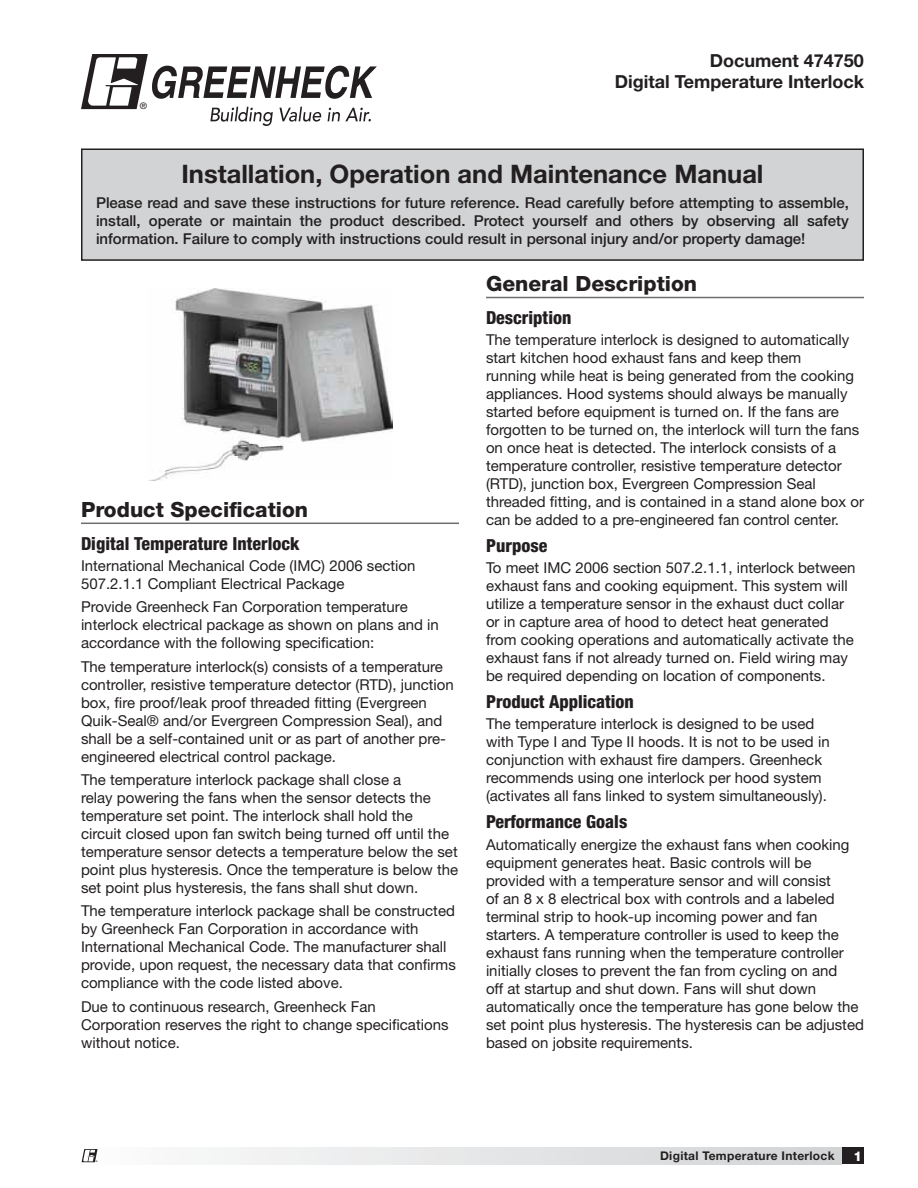
<style>
.page{position:relative;width:918px;height:1188px;background:#fff}
.page>*{position:absolute;margin:0;border:0;box-sizing:border-box;transform-origin:0 0}
.t1{font:700 25.5px "Helvetica Neue LT Std";color:#231f20}
.t2{font:800 21px "Helvetica Neue LT Std";color:#231f20}
.t3{font:800 condensed 18px "Helvetica Neue LT Std";color:#231f20}
.t4{font:700 18px/21px "Helvetica Neue LT Std";color:#231f20;text-align:right}
.t5{font:15px/18px "Helvetica Neue LT Std";color:#231f20}
.t6{font:500 15px/18px "Helvetica Neue LT Std";color:#231f20;text-align:justify}
.t7{font:800 13.5px "Helvetica Neue LT Std";color:#fff}
.t8{font:700 12px "Helvetica Neue LT Std";letter-spacing:.025em;color:#231f20}
.t9{font:9px "Helvetica";color:#231f20}
.t10{font:700 2.1px "Helvetica Neue LT Std";color:#231f20}
</style>
<div class="page">
<div style="left:82px;top:149px;width:781px;height:111px;background:#d1d3d4"></div>
<div style="left:81px;top:148px;width:783px;height:113px;border:2px solid #231f20"></div>
<div style="left:834px;top:1148px;width:30px;height:16px;background:#231f20"></div>
<div style="left:81px;top:1148px;width:760px;height:16px;background:linear-gradient(to right,#f9f9f9,#d3d4d6)"></div>
<hr style="left:486px;top:297px;width:378px;height:1px;background:#6d6e70">
<hr style="left:81px;top:523px;width:378px;height:1px;background:#6d6e70">
<img style="left:147px;top:288px;width:245px;height:193px">
<svg style="left:81px;top:54px;width:296px;height:72px"></svg>
<svg style="left:82px;top:1149px;width:16px;height:13px"></svg>
<p class="t9" style="left:140px;top:103px;width:8px">®</p>
<p class="t4" style="left:615px;top:52px;width:251px">Document 474750<br>Digital Temperature Interlock</p>
<h1 class="t1" style="left:181px;top:165px;width:584px">Installation, Operation and Maintenance Manual</h1>
<p class="t6" style="left:96px;top:195px;width:755px">Please read and save these instructions for future reference. Read carefully before attempting to assemble, install, operate or maintain the product described. Protect yourself and others by observing all safety information. Failure to comply with instructions could result in personal injury and/or property damage!</p>
<h2 class="t2" style="left:81px;top:502px;width:229px">Product Specification</h2>
<p class="t3" style="left:81px;top:537px;width:220px">Digital Temperature Interlock</p>
<p class="t5" style="left:81px;top:558px;width:336px">International Mechanical Code (IMC) 2006 section<br>507.2.1.1 Compliant Electrical Package</p>
<p class="t5" style="left:81px;top:599px;width:359px">Provide Greenheck Fan Corporation temperature interlock electrical package as shown on plans and in accordance with the following specification:</p>
<p class="t5" style="left:81px;top:658px;width:374px">The temperature interlock(s) consists of a temperature controller, resistive temperature detector (RTD), junction box, fire proof/leak proof threaded fitting (Evergreen Quik-Seal® and/or Evergreen Compression Seal), and shall be a self-contained unit or as part of another pre&shy;engineered electrical control package.</p>
<p class="t5" style="left:81px;top:772px;width:379px">The temperature interlock package shall close a<br>relay powering the fans when the sensor detects the temperature set point. The interlock shall hold the<br>circuit closed upon fan switch being turned off until the temperature sensor detects a temperature below the set point plus hysteresis. Once the temperature is below the set point plus hysteresis, the fans shall shut down.</p>
<p class="t5" style="left:81px;top:903px;width:376px">The temperature interlock package shall be constructed by Greenheck Fan Corporation in accordance with International Mechanical Code. The manufacturer shall provide, upon request, the necessary data that confirms compliance with the code listed above.</p>
<p class="t5" style="left:81px;top:999px;width:369px">Due to continuous research, Greenheck Fan<br>Corporation reserves the right to change specifications without notice.</p>
<h2 class="t2" style="left:486px;top:276px;width:213px">General Description</h2>
<p class="t3" style="left:486px;top:311px;width:87px">Description</p>
<p class="t5" style="left:486px;top:332px;width:380px">The temperature interlock is designed to automatically start kitchen hood exhaust fans and keep them<br>running while heat is being generated from the cooking appliances. Hood systems should always be manually started before equipment is turned on. If the fans are forgotten to be turned on, the interlock will turn the fans on once heat is detected. The interlock consists of a temperature controller, resistive temperature detector (RTD), junction box, Evergreen Compression Seal threaded fitting, and is contained in a stand alone box or can be added to a pre-engineered fan control center.</p>
<p class="t3" style="left:486px;top:539px;width:63px">Purpose</p>
<p class="t5" style="left:486px;top:560px;width:371px">To meet IMC 2006 section 507.2.1.1, interlock between exhaust fans and cooking equipment. This system will utilize a temperature sensor in the exhaust duct collar or in capture area of hood to detect heat generated from cooking operations and automatically activate the exhaust fans if not already turned on. Field wiring may be required depending on location of components.</p>
<p class="t3" style="left:486px;top:695px;width:149px">Product Application</p>
<p class="t5" style="left:486px;top:716px;width:345px">The temperature interlock is designed to be used with Type I and Type II hoods. It is not to be used in conjunction with exhaust fire dampers. Greenheck recommends using one interlock per hood system (activates all fans linked to system simultaneously).</p>
<p class="t3" style="left:486px;top:816px;width:143px">Performance Goals</p>
<p class="t5" style="left:486px;top:837px;width:379px">Automatically energize the exhaust fans when cooking equipment generates heat. Basic controls will be provided with a temperature sensor and will consist<br>of an 8 x 8 electrical box with controls and a labeled terminal strip to hook-up incoming power and fan starters. A temperature controller is used to keep the exhaust fans running when the temperature controller initially closes to prevent the fan from cycling on and<br>off at startup and shut down. Fans will shut down automatically once the temperature has gone below the set point plus hysteresis. The hysteresis can be adjusted based on jobsite requirements.</p>
<p class="t10" style="left:96px;top:1161px;width:3px">®</p>
<p class="t8" style="left:660px;top:1152px;width:176px">Digital Temperature Interlock</p>
<p class="t7" style="left:853px;top:1151px;width:10px">1</p>
</div>
